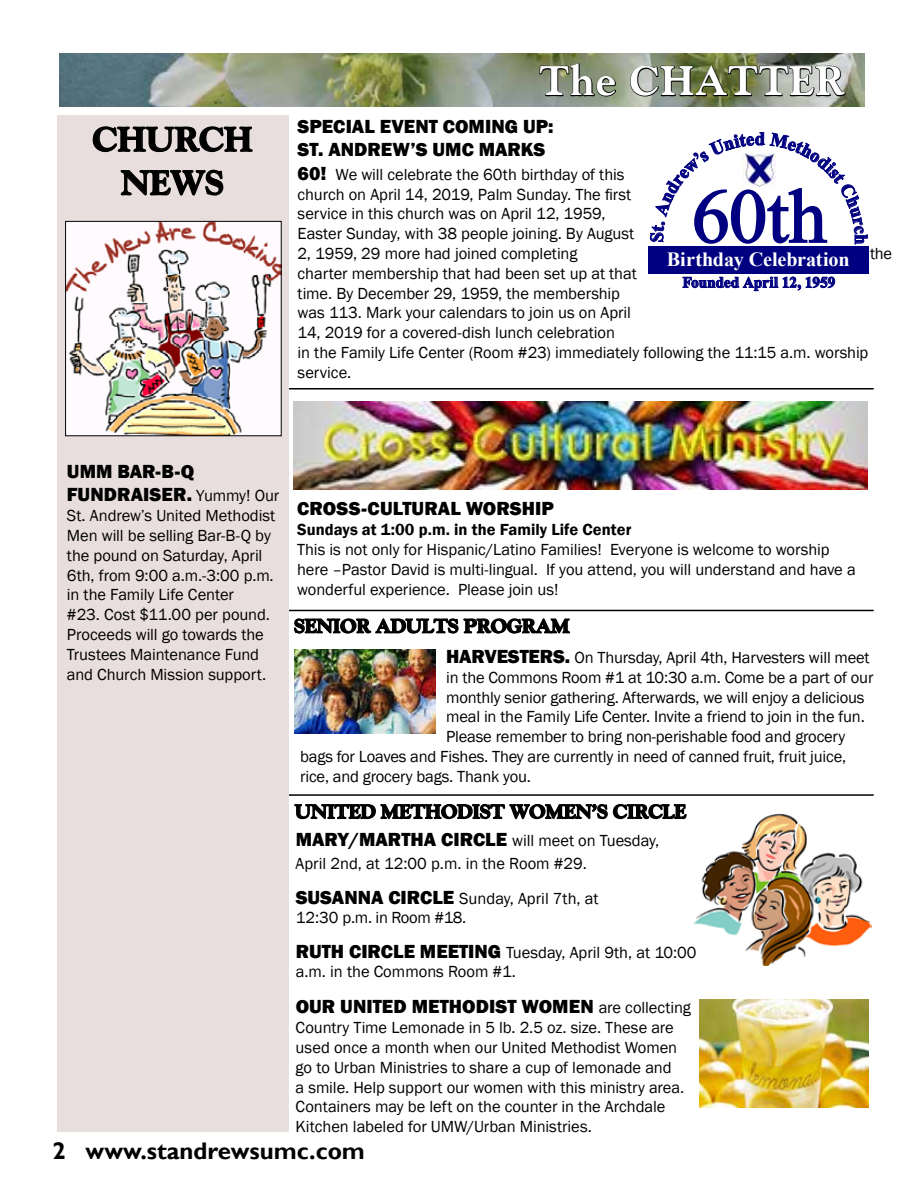
<style>
.page{position:relative;width:918px;height:1188px;background:#fff}
.page>*{position:absolute;margin:0;border:0;box-sizing:border-box;transform-origin:0 0}
.t1{font:76.5px "Times New Roman";color:#010080}
.t2{font:800 42px "Goudy";letter-spacing:.02em;color:#fff}
.t3{font:800 34.5px/43.5px "Goudy";letter-spacing:-.005em;color:#000;text-align:center}
.t4{font:700 24px "Gill Sans";color:#000}
.t5{font:700 20.1px "Times New Roman";letter-spacing:-.005em;color:#fff}
.t6{font:800 19.5px/23.4px "Franklin Gothic";letter-spacing:.005em;color:#000}
.t7{font:800 19.5px "Goudy";letter-spacing:-.005em;color:#000}
.t8{font:16.5px/19.8px "Franklin Gothic";letter-spacing:-.005em;color:#000}
.t9{font:600 16.5px "Franklin Gothic";color:#000}
.t10{font:700 15.15px "Times New Roman";color:#010080}
.s1{font-weight:800;font-size:19.5px}
.s2{font-weight:400;font-size:16.5px}
</style>
<div class="page">
<hr style="left:277px;top:388px;width:597px;height:2px;background:#000">
<div style="left:649px;top:246px;width:220px;height:27px;background:#010080"></div>
<svg style="left:683px;top:277px;width:152px;height:14px"></svg>
<hr style="left:277px;top:794px;width:597px;height:2px;background:#000">
<hr style="left:277px;top:610px;width:597px;height:1px;background:#000">
<img style="left:700px;top:999px;width:169px;height:108px">
<img style="left:694px;top:813px;width:178px;height:152px">
<svg style="left:293px;top:794px;width:394px;height:26px"></svg>
<svg style="left:293px;top:609px;width:278px;height:25px"></svg>
<img style="left:294px;top:649px;width:142px;height:84px">
<div style="left:58px;top:115px;width:231px;height:1017px;background:#e8dedd"></div>
<svg style="left:92px;top:126px;width:161px;height:27px"></svg>
<svg style="left:120px;top:169px;width:104px;height:27px"></svg>
<img style="left:293px;top:402px;width:574px;height:88px">
<img style="left:59px;top:54px;width:805px;height:53px">
<svg style="left:538px;top:53px;width:79px;height:52px;background:#737c64"></svg>
<svg style="left:629px;top:53px;width:217px;height:52px;background:#777f69"></svg>
<img style="left:67px;top:223px;width:212px;height:211px">
<div style="left:65px;top:221px;width:216px;height:215px;border:1px solid #000"></div>
<svg style="left:650px;top:132px;width:218px;height:113px"></svg>
<h3 class="t3" style="left:92px;top:118px;width:162px">CHURCH<br>NEWS</h3>
<h2 class="t2" style="left:539px;top:56px;width:307px">The CHATTER</h2>
<p class="t6" style="left:298px;top:115px;width:258px">SPECIAL EVENT COMING UP:<br>ST. ANDREW’S UMC MARKS</p>
<p class="t8" style="left:298px;top:165px;width:338px"><span class="s1">60!</span> We will celebrate the 60th birthday of this church on April 14, 2019, Palm Sunday. The first service in this church was on April 12, 1959, Easter Sunday, with 38 people joining. By August 2, 1959, 29 more had joined completing</p>
<h1 class="t1" style="left:692px;top:165px;width:137px">60th</h1>
<p class="t5" style="left:667px;top:245px;width:184px">Birthday Celebration</p>
<p class="t10" style="left:683px;top:272px;width:154px">Founded April 12, 1959</p>
<p class="t8" style="left:870px;top:244px;width:24px">the</p>
<p class="t8" style="left:298px;top:264px;width:572px">charter membership that had been set up at that<br>time. By December 29, 1959, the membership<br>was 113. Mark your calendars to join us on April<br>14, 2019 for a covered-dish lunch celebration<br>in the Family Life Center (Room #23) immediately following the 11:15 a.m. worship service.</p>
<p class="t6" style="left:67px;top:460px;width:214px">UMM BAR-B-Q<br>FUNDRAISER. <span class="s2">Yummy! Our</span></p>
<p class="t8" style="left:67px;top:506px;width:210px">St. Andrew’s United Methodist<br>Men will be selling Bar-B-Q by the pound on Saturday, April<br>6th, from 9:00 a.m.-3:00 p.m. in the Family Life Center<br>#23. Cost $11.00 per pound.<br>Proceeds will go towards the<br>Trustees Maintenance Fund and Church Mission support.</p>
<p class="t6" style="left:297px;top:497px;width:258px">CROSS-CULTURAL WORSHIP</p>
<p class="t9" style="left:297px;top:520px;width:336px">Sundays at 1:00 p.m. in the Family Life Center</p>
<p class="t8" style="left:297px;top:540px;width:560px">This is not only for Hispanic/Latino Families! Everyone is welcome to worship here –Pastor David is multi-lingual. If you attend, you will understand and have a wonderful experience. Please join us!</p>
<p class="t7" style="left:294px;top:615px;width:277px">SENIOR ADULTS PROGRAM</p>
<p class="t8" style="left:446px;top:648px;width:425px"><span class="s1">HARVESTERS.</span> On Thursday, April 4th, Harvesters will meet</p>
<p class="t8" style="left:446px;top:668px;width:429px">in the Commons Room #1 at 10:30 a.m. Come be a part of our</p>
<p class="t8" style="left:446px;top:688px;width:420px">monthly senior gathering. Afterwards, we will enjoy a delicious</p>
<p class="t8" style="left:446px;top:707px;width:420px">meal in the Family Life Center. Invite a friend to join in the fun.</p>
<p class="t8" style="left:446px;top:727px;width:401px">Please remember to bring non-perishable food and grocery</p>
<p class="t8" style="left:300px;top:747px;width:548px">bags for Loaves and Fishes. They are currently in need of canned fruit, fruit juice,</p>
<p class="t8" style="left:300px;top:767px;width:232px">rice, and grocery bags. Thank you.</p>
<p class="t7" style="left:295px;top:800px;width:393px">UNITED METHODIST WOMEN’S CIRCLE</p>
<p class="t8" style="left:296px;top:829px;width:365px;line-height:23.4px"><span class="s1">MARY/MARTHA CIRCLE</span> will meet on Tuesday,<br>April 2nd, at 12:00 p.m. in the Room #29.</p>
<p class="t8" style="left:296px;top:889px;width:304px"><span class="s1">SUSANNA CIRCLE</span> Sunday, April 7th, at<br>12:30 p.m. in Room #18.</p>
<p class="t8" style="left:296px;top:943px;width:402px"><span class="s1">RUTH CIRCLE MEETING</span> Tuesday, April 9th, at 10:00 a.m. in the Commons Room #1.</p>
<p class="t6" style="left:296px;top:995px;width:397px">OUR UNITED METHODIST WOMEN <span class="s2">are collecting</span></p>
<p class="t8" style="left:296px;top:1018px;width:390px">Country Time Lemonade in 5 lb. 2.5 oz. size. These are used once a month when our United Methodist Women go to Urban Ministries to share a cup of lemonade and a smile. Help support our women with this ministry area.<br>Containers may be left on the counter in the Archdale Kitchen labeled for UMW/Urban Ministries.</p>
<h3 class="t4" style="left:52px;top:1137px;width:314px">2 www.standrewsumc.com</h3>
</div>
